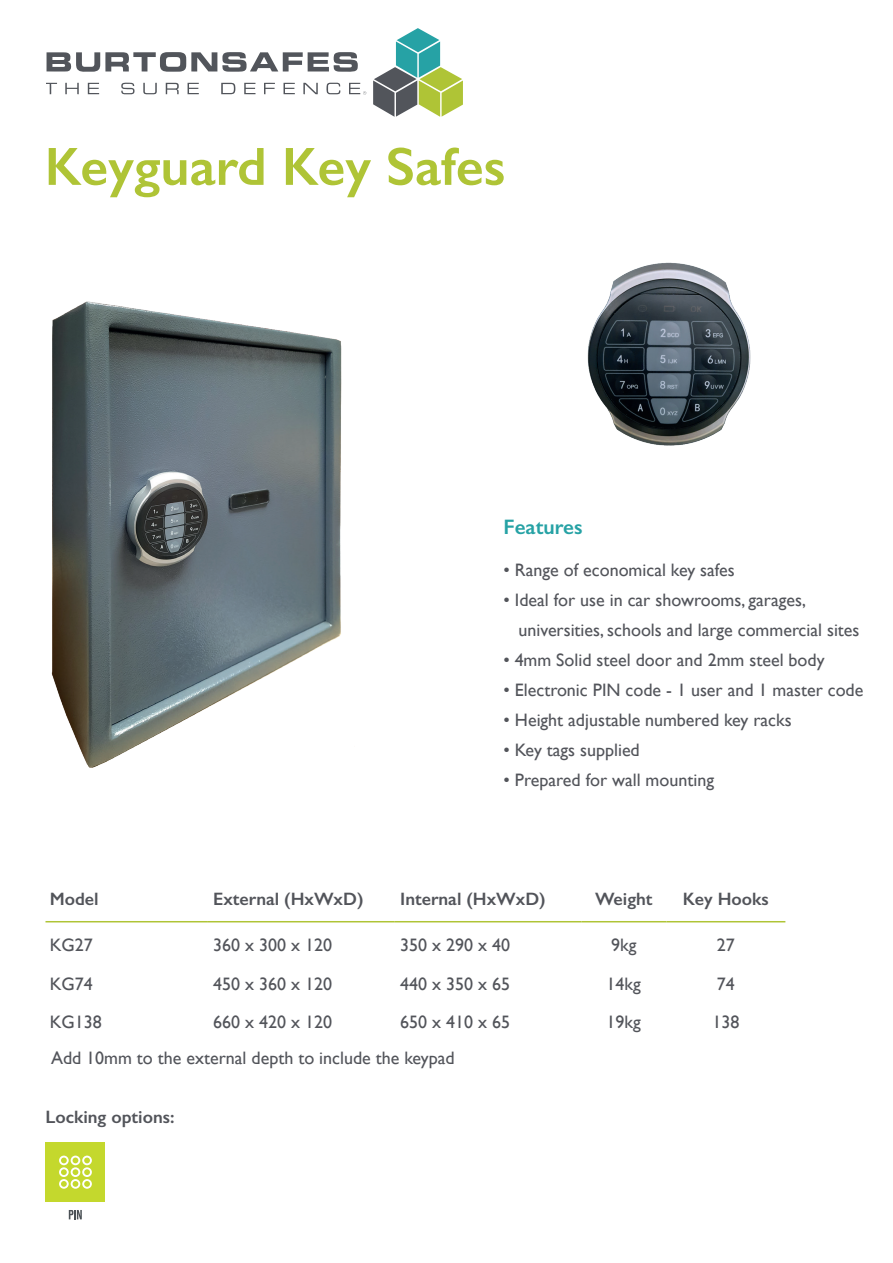
<style>
.page{position:relative;width:893px;height:1263px;background:#fff}
.page>*{position:absolute;margin:0;border:0;box-sizing:border-box;transform-origin:0 0}
.t1{font:600 54px "Gill Sans";color:#afc436}
.t2{font:600 21px "Gill Sans";color:#26a2a5}
.t3{font:18px/30px "Gill Sans";color:#52545a}
.t4{font:600 18px "Gill Sans";color:#52545a}
</style>
<div class="page">
<hr style="left:45px;top:921px;width:162px;height:1px;background:#afc436">
<hr style="left:207px;top:921px;width:187px;height:1px;background:#afc436">
<hr style="left:394px;top:921px;width:187px;height:1px;background:#afc436">
<hr style="left:581px;top:921px;width:85px;height:1px;background:#afc436">
<hr style="left:666px;top:921px;width:119px;height:1px;background:#afc436">
<svg style="left:373px;top:28px;width:90px;height:89px"></svg>
<svg style="left:47px;top:52px;width:311px;height:20px"></svg>
<svg style="left:47px;top:83px;width:10px;height:11px"></svg>
<svg style="left:65px;top:83px;width:14px;height:11px"></svg>
<svg style="left:88px;top:83px;width:11px;height:11px"></svg>
<svg style="left:121px;top:83px;width:14px;height:11px"></svg>
<svg style="left:143px;top:83px;width:14px;height:11px"></svg>
<svg style="left:188px;top:83px;width:11px;height:11px"></svg>
<svg style="left:244px;top:83px;width:11px;height:11px"></svg>
<svg style="left:264px;top:83px;width:11px;height:11px"></svg>
<svg style="left:283px;top:83px;width:12px;height:11px"></svg>
<svg style="left:303px;top:83px;width:15px;height:11px"></svg>
<svg style="left:326px;top:83px;width:14px;height:11px"></svg>
<svg style="left:166px;top:83px;width:13px;height:11px"></svg>
<svg style="left:221px;top:83px;width:14px;height:11px"></svg>
<svg style="left:349px;top:83px;width:18px;height:12px"></svg>
<div style="left:46px;top:1142px;width:59px;height:60px;background:#c4d82d"></div>
<svg style="left:59px;top:1155px;width:33px;height:34px"></svg>
<svg style="left:69px;top:1210px;width:13px;height:9px"></svg>
<img style="left:51px;top:301px;width:291px;height:467px">
<img style="left:587px;top:262px;width:164px;height:184px">
<h1 class="t1" style="left:45px;top:134px;width:462px">Keyguard Key Safes</h1>
<p class="t2" style="left:504px;top:515px;width:81px">Features</p>
<p class="t3" style="left:504px;top:555px;width:233px">• Range of economical key safes</p>
<p class="t3" style="left:519px;top:585px;width:342px;text-indent:-15px">• Ideal for use in car showrooms, garages, universities, schools and large commercial sites</p>
<p class="t3" style="left:504px;top:645px;width:323px">• 4mm Solid steel door and 2mm steel body</p>
<p class="t3" style="left:504px;top:675px;width:361px">• Electronic PIN code - 1 user and 1 master code</p>
<p class="t3" style="left:504px;top:705px;width:290px">• Height adjustable numbered key racks</p>
<p class="t3" style="left:504px;top:735px;width:138px">• Key tags supplied</p>
<p class="t3" style="left:504px;top:765px;width:212px">• Prepared for wall mounting</p>
<p class="t4" style="left:50px;top:888px;width:50px">Model</p>
<p class="t4" style="left:213px;top:888px;width:152px">External (HxWxD)</p>
<p class="t4" style="left:400px;top:888px;width:147px">Internal (HxWxD)</p>
<p class="t4" style="left:595px;top:888px;width:59px">Weight</p>
<p class="t4" style="left:683px;top:888px;width:87px">Key Hooks</p>
<p class="t3" style="left:50px;top:930px;width:45px">KG27</p>
<p class="t3" style="left:213px;top:930px;width:121px">360 x 300 x 120</p>
<p class="t3" style="left:400px;top:930px;width:112px">350 x 290 x 40</p>
<p class="t3" style="left:611px;top:930px;width:27px">9kg</p>
<p class="t3" style="left:717px;top:930px;width:19px">27</p>
<p class="t3" style="left:50px;top:968px;width:45px">KG74</p>
<p class="t3" style="left:213px;top:968px;width:121px">450 x 360 x 120</p>
<p class="t3" style="left:400px;top:968px;width:112px">440 x 350 x 65</p>
<p class="t3" style="left:607px;top:968px;width:36px">14kg</p>
<p class="t3" style="left:717px;top:968px;width:19px">74</p>
<p class="t3" style="left:50px;top:1007px;width:54px">KG138</p>
<p class="t3" style="left:213px;top:1007px;width:121px">660 x 420 x 120</p>
<p class="t3" style="left:400px;top:1007px;width:112px">650 x 410 x 65</p>
<p class="t3" style="left:607px;top:1007px;width:36px">19kg</p>
<p class="t3" style="left:712px;top:1007px;width:28px">138</p>
<p class="t3" style="left:51px;top:1042px;width:405px">Add 10mm to the external depth to include the keypad</p>
<p class="t4" style="left:45px;top:1106px;width:130px">Locking options:</p>
</div>
